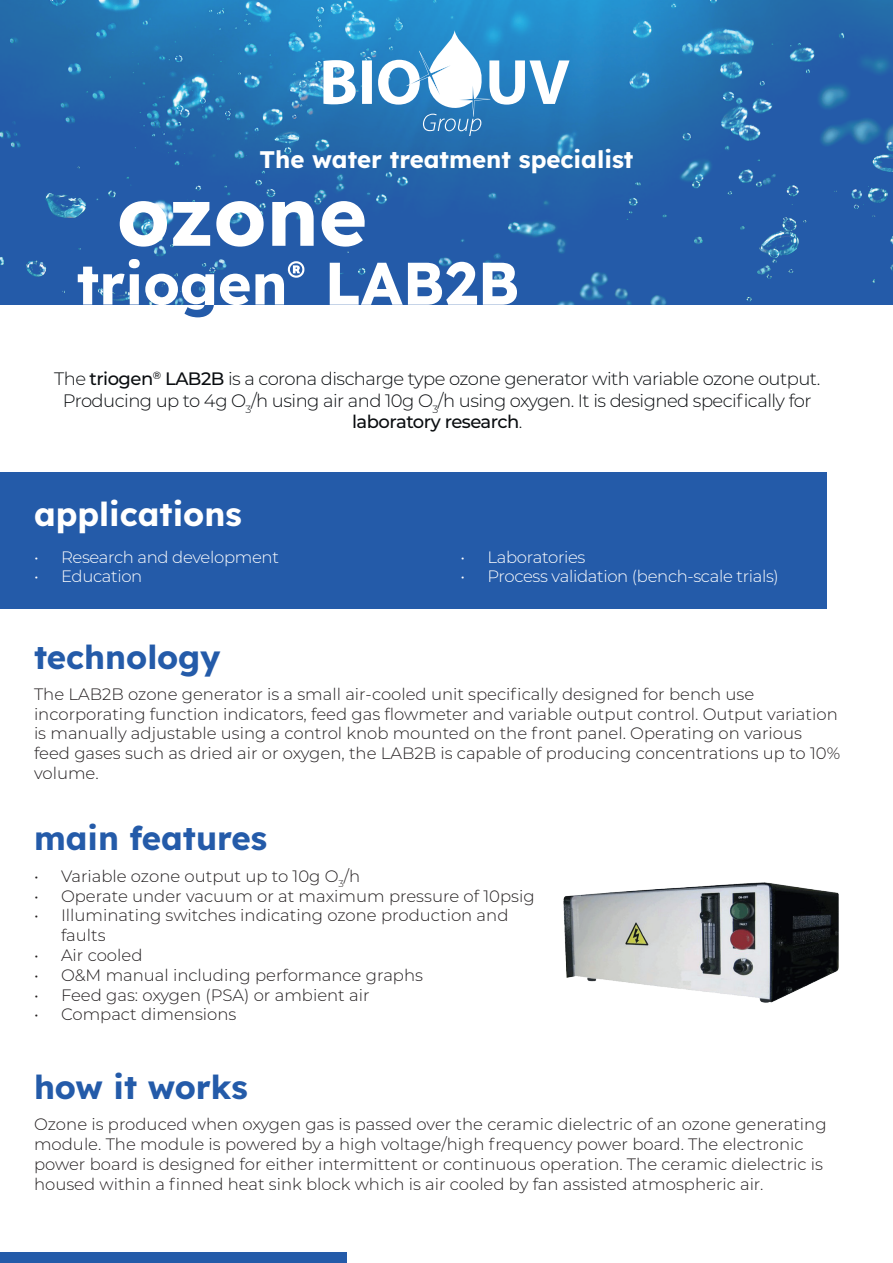
<style>
.page{position:relative;width:893px;height:1263px;background:#fff}
.page>*{position:absolute;margin:0;border:0;box-sizing:border-box;transform-origin:0 0}
.t1{font:82.5px "Lexend Deca";letter-spacing:-.005em;color:#fff}
.t2{font:60px "Lexend Deca";color:#fff}
.t3{font:33px "Lexend Deca";color:#245ba9}
.t4{font:33px "Lexend Deca";color:#fff}
.t5{font:24px "Lexend Deca";color:#fff}
.t6{font:300 18px/21.6px "Montserrat";letter-spacing:-.03em;color:#0a0d10;text-align:center}
.t7{font:300 16.5px/19.8px "Montserrat";color:#231f20}
.t8{font:300 16.5px "Montserrat";letter-spacing:-.02em;color:#fff}
.s1{font-weight:500}
</style>
<div class="page">
<img style="left:0;top:0;width:893px;height:304px">
<div style="left:0;top:473px;width:826px;height:136px;background:#245ba9"></div>
<div style="left:0;top:1252px;width:347px;height:11px;background:#245ba9"></div>
<svg style="left:323px;top:60px;width:33px;height:44px"></svg>
<div style="left:362px;top:60px;width:10px;height:44px;background:#fff"></div>
<svg style="left:378px;top:30px;width:191px;height:106px"></svg>
<img style="left:563px;top:882px;width:276px;height:121px">
<svg style="left:78px;top:259px;width:226px;height:45px"></svg>
<h3 class="t5" style="left:259px;top:142px;width:375px">The water treatment specialist</h3>
<h1 class="t1" style="left:117px;top:157px;width:252px">ozone</h1>
<h2 class="t2" style="left:324px;top:240px;width:197px">LAB2B</h2>
<p class="t6" style="left:54px;top:367px;width:768px">The <span class="s1">triogen</span><sup>®</sup> <span class="s1">LAB2B</span> is a corona discharge type ozone generator with variable ozone output.<br>Producing up to 4g O<sub>3</sub>/h using air and 10g O<sub>3</sub>/h using oxygen. It is designed specifically for <span class="s1">laboratory research</span>.</p>
<h3 class="t4" style="left:34px;top:490px;width:209px">applications</h3>
<p class="t8" style="left:34px;top:546px;width:246px">• Research and development</p>
<p class="t8" style="left:34px;top:565px;width:110px">• Education</p>
<h3 class="t3" style="left:34px;top:633px;width:188px">technology</h3>
<p class="t8" style="left:461px;top:546px;width:126px">• Laboratories</p>
<p class="t8" style="left:461px;top:565px;width:320px">• Process validation (bench-scale trials)</p>
<p class="t7" style="left:34px;top:683px;width:808px">The LAB2B ozone generator is a small air-cooled unit specifically designed for bench use incorporating function indicators, feed gas flowmeter and variable output control. Output variation is manually adjustable using a control knob mounted on the front panel. Operating on various feed gases such as dried air or oxygen, the LAB2B is capable of producing concentrations up to 10% volume.</p>
<h3 class="t3" style="left:34px;top:815px;width:235px">main features</h3>
<p class="t7" style="left:34px;top:865px;width:328px">• Variable ozone output up to 10g O<sub>3</sub>/h</p>
<p class="t7" style="left:34px;top:885px;width:502px">• Operate under vacuum or at maximum pressure of 10psig</p>
<p class="t7" style="left:61px;top:905px;width:449px;text-indent:-27px">• Illuminating switches indicating ozone production and faults</p>
<p class="t7" style="left:34px;top:945px;width:110px">• Air cooled</p>
<p class="t7" style="left:34px;top:964px;width:391px">• O&amp;M manual including performance graphs</p>
<p class="t7" style="left:34px;top:984px;width:337px">• Feed gas: oxygen (PSA) or ambient air</p>
<p class="t7" style="left:34px;top:1004px;width:204px">• Compact dimensions</p>
<h3 class="t3" style="left:34px;top:1064px;width:215px">how it works</h3>
<p class="t7" style="left:34px;top:1114px;width:794px">Ozone is produced when oxygen gas is passed over the ceramic dielectric of an ozone generating module. The module is powered by a high voltage/high frequency power board. The electronic power board is designed for either intermittent or continuous operation. The ceramic dielectric is housed within a finned heat sink block which is air cooled by fan assisted atmospheric air.</p>
</div>
